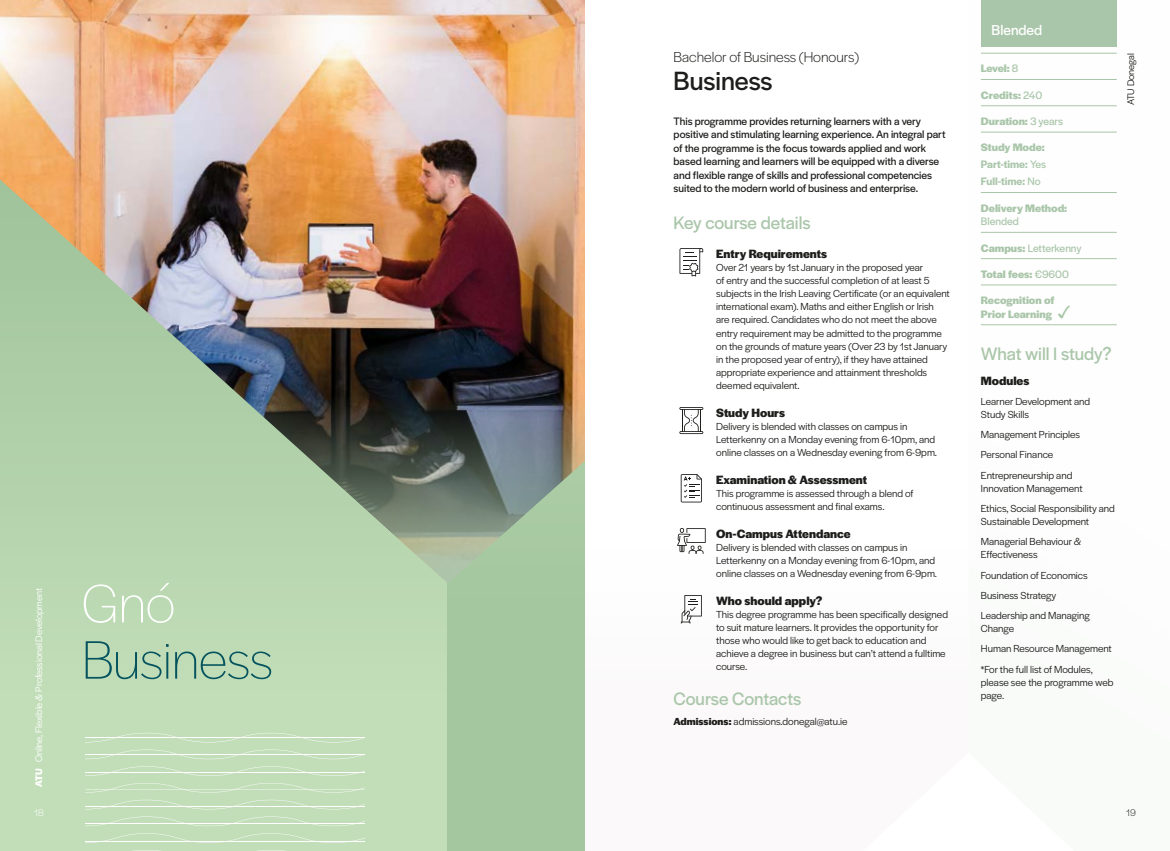
<style>
.page{position:relative;width:1170px;height:851px;background:#fff}
.page>*{position:absolute;margin:0;border:0;box-sizing:border-box;transform-origin:0 0}
.t1{font:200 56.25px "Halyard Display";letter-spacing:-.015em;color:#04535e}
.t2{font:200 56.25px "Halyard Display";color:#fff}
.t3{font:27.5px "Halyard Display";letter-spacing:-.005em;color:#1d1d1b}
.t4{font:18.75px "Halyard Display";letter-spacing:-.005em;color:#aac6aa}
.t5{font:300 15px "Halyard Display";color:#1d1d1b}
.t6{font:15px "Halyard Display";color:#fff}
.t7{font:700 12.5px "Halyard Display";color:#1d1d1b}
.t8{font:11.25px/13.5px "Halyard Display";color:#1d1d1b}
.t9{font:700 11.25px/13.5px "Halyard Display";color:#aac6aa}
.t10{font:600 11.25px/17px "Halyard Display";color:#aac6aa;text-align:justify}
.t11{font:11.25px "Halyard Display";color:#aac6aa}
.t12{font:10.62px/13.1px "Halyard Display";color:#1d1d1b}
.t13{font:10px "Halyard Display";color:#fff}
.t14{font:10px "Halyard Display";letter-spacing:-.005em;color:#1d1d1b}
.t15{font:300 10px "Halyard Display";color:#fff}
.t16{font:300 10px "Halyard Display";color:#1d1d1b}
.s1{font-weight:700}
.s2{font-weight:400}
.s3{font-family:"Monotype Sorts";font-weight:400;font-size:17.5px}
</style>
<div class="page">
<svg style="left:981px;top:0;width:136px;height:326px"></svg>
<svg style="left:679px;top:248px;width:24px;height:28px"></svg>
<hr style="left:679px;top:407px;width:24px;height:3px;background:#1d1d1b;border-radius:2px">
<hr style="left:679px;top:431px;width:24px;height:3px;background:#1d1d1b;border-radius:2px">
<svg style="left:680px;top:408px;width:22px;height:25px"></svg>
<svg style="left:680px;top:474px;width:22px;height:28px"></svg>
<svg style="left:677px;top:528px;width:28px;height:25px"></svg>
<svg style="left:680px;top:595px;width:21px;height:28px"></svg>
<div style="left:980px;top:0;width:136px;height:46px;background:#aac6aa"></div>
<hr style="left:980px;top:53px;width:136px;height:1px;background:#aac6aa">
<hr style="left:980px;top:79px;width:136px;height:1px;background:#aac6aa">
<hr style="left:980px;top:105px;width:136px;height:1px;background:#aac6aa">
<hr style="left:980px;top:132px;width:136px;height:1px;background:#aac6aa">
<hr style="left:980px;top:192px;width:136px;height:1px;background:#aac6aa">
<hr style="left:980px;top:232px;width:136px;height:1px;background:#aac6aa">
<hr style="left:980px;top:258px;width:136px;height:1px;background:#aac6aa">
<hr style="left:980px;top:284px;width:136px;height:1px;background:#aac6aa">
<hr style="left:980px;top:324px;width:136px;height:1px;background:#aac6aa">
<div style="left:0;top:0;width:522px;height:850px;background:#c2deb8"></div>
<div style="left:447px;top:0;width:138px;height:850px;background:#a5c79f"></div>
<img style="left:0;top:0;width:585px;height:583px">
<svg style="left:85px;top:833px;width:279px;height:9px"></svg>
<svg style="left:85px;top:816px;width:279px;height:10px"></svg>
<svg style="left:91px;top:799px;width:273px;height:10px"></svg>
<svg style="left:94px;top:783px;width:270px;height:9px"></svg>
<svg style="left:85px;top:766px;width:279px;height:9px"></svg>
<svg style="left:85px;top:749px;width:278px;height:10px"></svg>
<svg style="left:92px;top:733px;width:272px;height:9px"></svg>
<hr style="left:85px;top:840px;width:279px;height:1px;background:#fff">
<hr style="left:85px;top:823px;width:279px;height:1px;background:#fff">
<hr style="left:85px;top:806px;width:279px;height:1px;background:#fff">
<hr style="left:85px;top:789px;width:279px;height:1px;background:#fff">
<hr style="left:85px;top:771px;width:279px;height:1px;background:#fff">
<hr style="left:85px;top:754px;width:279px;height:1px;background:#fff">
<hr style="left:85px;top:737px;width:279px;height:1px;background:#fff">
<p class="t13" style="left:32px;top:787px;width:200px;rotate:-90deg"><span class="s1">ATU</span> Online, Flexible &amp; Professional Development</p>
<h1 class="t2" style="left:82px;top:564px;width:95px">Gnó</h1>
<h1 class="t1" style="left:82px;top:620px;width:193px">Business</h1>
<h3 class="t5" style="left:673px;top:47px;width:187px">Bachelor of Business (Honours)</h3>
<h2 class="t3" style="left:673px;top:61px;width:100px">Business</h2>
<p class="t8" style="left:673px;top:113px;width:273px">This programme provides returning learners with a very positive and stimulating learning experience. An integral part of the programme is the focus towards applied and work based learning and learners will be equipped with a diverse and flexible range of skills and professional competencies suited to the modern world of business and enterprise.</p>
<h3 class="t4" style="left:673px;top:209px;width:139px">Key course details</h3>
<p class="t7" style="left:716px;top:244px;width:112px">Entry Requirements</p>
<p class="t12" style="left:716px;top:260px;width:235px">Over 21 years by 1st January in the proposed year<br>of entry and the successful completion of at least 5 subjects in the Irish Leaving Certificate (or an equivalent international exam). Maths and either English or Irish are required. Candidates who do not meet the above entry requirement may be admitted to the programme on the grounds of mature years (Over 23 by 1st January in the proposed year of entry), if they have attained appropriate experience and attainment thresholds deemed equivalent.</p>
<p class="t7" style="left:716px;top:403px;width:70px">Study Hours</p>
<p class="t12" style="left:716px;top:419px;width:222px">Delivery is blended with classes on campus in<br>Letterkenny on a Monday evening from 6-10pm, and online classes on a Wednesday evening from 6-9pm.</p>
<p class="t7" style="left:716px;top:470px;width:152px">Examination &amp; Assessment</p>
<p class="t12" style="left:716px;top:486px;width:199px">This programme is assessed through a blend of continuous assessment and final exams.</p>
<p class="t7" style="left:716px;top:524px;width:136px">On-Campus Attendance</p>
<p class="t12" style="left:716px;top:540px;width:222px">Delivery is blended with classes on campus in<br>Letterkenny on a Monday evening from 6-10pm, and online classes on a Wednesday evening from 6-9pm.</p>
<p class="t7" style="left:716px;top:591px;width:108px">Who should apply?</p>
<p class="t12" style="left:716px;top:607px;width:233px">This degree programme has been specifically designed to suit mature learners. It provides the opportunity for those who would like to get back to education and achieve a degree in business but can’t attend a fulltime course.</p>
<h3 class="t4" style="left:673px;top:685px;width:129px">Course Contacts</h3>
<p class="t12" style="left:673px;top:714px;width:175px"><span class="s1">Admissions:</span> admissions.donegal@atu.ie</p>
<h3 class="t6" style="left:991px;top:20px;width:52px">Blended</h3>
<p class="t9" style="left:980px;top:61px;width:39px">Level: <span class="s2">8</span></p>
<p class="t9" style="left:980px;top:87px;width:63px">Credits: <span class="s2">240</span></p>
<p class="t9" style="left:980px;top:114px;width:84px">Duration: <span class="s2">3 years</span></p>
<p class="t10" style="left:980px;top:138px;width:67px"><span class="s1">Study Mode:<br></span>Part-time: <span class="s2">Yes </span>Full-time: <span class="s2">No</span></p>
<p class="t9" style="left:980px;top:200px;width:88px">Delivery Method:</p>
<p class="t11" style="left:980px;top:213px;width:40px">Blended</p>
<p class="t11" style="left:980px;top:240px;width:102px"><span class="s1">Campus:</span> Letterkenny</p>
<p class="t9" style="left:980px;top:267px;width:90px">Total fees: <span class="s2">€9600</span></p>
<p class="t9" style="left:980px;top:293px;width:94px">Recognition of<br>Prior Learning <span class="s3">3</span></p>
<h3 class="t4" style="left:980px;top:340px;width:132px">What will I study?</h3>
<p class="t7" style="left:980px;top:371px;width:50px">Modules</p>
<p class="t12" style="left:980px;top:394px;width:111px">Learner Development and<br>Study Skills</p>
<p class="t12" style="left:980px;top:424px;width:101px;line-height:20.2px">Management Principles<br>Personal Finance<br>Entrepreneurship and</p>
<p class="t12" style="left:980px;top:477px;width:135px;line-height:20.2px">Innovation Management<br>Ethics, Social Responsibility and</p>
<p class="t12" style="left:980px;top:510px;width:110px;line-height:20.2px">Sustainable Development<br>Managerial Behaviour &amp;</p>
<p class="t12" style="left:980px;top:544px;width:110px;line-height:20.2px">Effectiveness<br>Foundation of Economics<br>Business Strategy<br>Leadership and Managing</p>
<p class="t12" style="left:980px;top:617px;width:132px;line-height:20.2px">Change<br>Human Resource Management *For the full list of Modules,</p>
<p class="t12" style="left:980px;top:675px;width:134px">please see the programme web page.</p>
<p class="t14" style="left:1123px;top:105px;width:53px;rotate:-90deg">ATU Donegal</p>
<p class="t15" style="left:34px;top:805px;width:11px">18</p>
<p class="t16" style="left:1125px;top:805px;width:11px">19</p>
</div>
